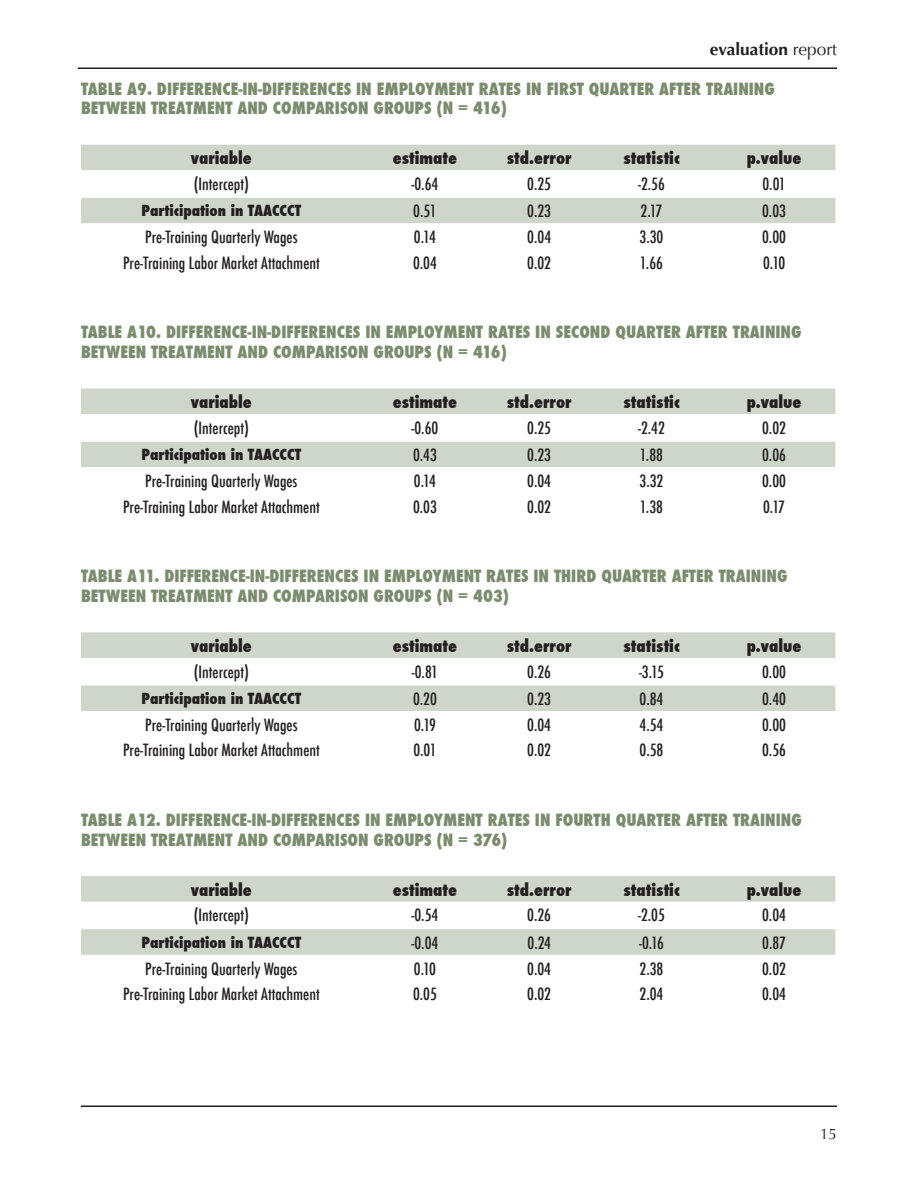
<style>
.page{position:relative;width:918px;height:1188px;background:#fff}
.page>*{position:absolute;margin:0;border:0;box-sizing:border-box;transform-origin:0 0}
.t1{font:700 17.25px "Optima";color:#231f20}
.t2{font:500 condensed 16.5px "Futura";color:#231f20}
.t3{font:800 condensed 16.5px/19.8px "Futura";color:#7b8c6e}
.t4{font:800 condensed 16.5px "Futura";color:#231f20}
.t5{font:800 condensed 15px "Futura";color:#231f20}
.t6{font:15px "Optima";color:#231f20}
.s1{font-weight:400}
</style>
<div class="page">
<hr style="left:81px;top:1106px;width:756px;height:1px;background:#231f20">
<hr style="left:78px;top:68px;width:759px;height:1px;background:#231f20">
<div style="left:81px;top:145px;width:754px;height:25px;background:#ced5c9"></div>
<div style="left:81px;top:198px;width:754px;height:25px;background:#ced5c9"></div>
<div style="left:81px;top:389px;width:754px;height:25px;background:#ced5c9"></div>
<div style="left:81px;top:441px;width:754px;height:26px;background:#ced5c9"></div>
<div style="left:81px;top:632px;width:754px;height:26px;background:#ced5c9"></div>
<div style="left:81px;top:685px;width:754px;height:26px;background:#ced5c9"></div>
<div style="left:81px;top:876px;width:754px;height:26px;background:#ced5c9"></div>
<svg style="left:81px;top:929px;width:754px;height:26px;background:#cfd5ca"></svg>
<p class="t1" style="left:710px;top:39px;width:129px">evaluation <span class="s1">report</span></p>
<p class="t3" style="left:81px;top:79px;width:696px">TABLE A9. DIFFERENCE-IN-DIFFERENCES IN EMPLOYMENT RATES IN FIRST QUARTER AFTER TRAINING<br>BETWEEN TREATMENT AND COMPARISON GROUPS (N = 416)</p>
<p class="t4" style="left:191px;top:147px;width:62px">variable</p>
<p class="t4" style="left:393px;top:147px;width:66px">estimate</p>
<p class="t4" style="left:507px;top:147px;width:66px">std.error</p>
<p class="t4" style="left:623px;top:147px;width:58px">statistic</p>
<p class="t4" style="left:747px;top:147px;width:56px">p.value</p>
<p class="t2" style="left:194px;top:173px;width:57px">(Intercept)</p>
<p class="t2" style="left:412px;top:173px;width:28px">-0.64</p>
<p class="t2" style="left:527px;top:173px;width:25px">0.25</p>
<p class="t2" style="left:638px;top:173px;width:28px">-2.56</p>
<p class="t2" style="left:762px;top:173px;width:25px">0.01</p>
<p class="t5" style="left:142px;top:200px;width:161px">Participation in TAACCCT</p>
<p class="t2" style="left:413px;top:201px;width:25px">0.51</p>
<p class="t2" style="left:527px;top:201px;width:25px">0.23</p>
<p class="t2" style="left:641px;top:201px;width:23px">2.17</p>
<p class="t2" style="left:762px;top:201px;width:25px">0.03</p>
<p class="t2" style="left:145px;top:226px;width:154px">Pre-Training Quarterly Wages</p>
<p class="t2" style="left:414px;top:226px;width:24px">0.14</p>
<p class="t2" style="left:527px;top:226px;width:25px">0.04</p>
<p class="t2" style="left:640px;top:226px;width:25px">3.30</p>
<p class="t2" style="left:762px;top:226px;width:25px">0.00</p>
<p class="t2" style="left:123px;top:252px;width:198px">Pre-Training Labor Market Attachment</p>
<p class="t2" style="left:413px;top:252px;width:25px">0.04</p>
<p class="t2" style="left:527px;top:252px;width:25px">0.02</p>
<p class="t2" style="left:640px;top:252px;width:25px">1.66</p>
<p class="t2" style="left:763px;top:252px;width:24px">0.10</p>
<p class="t3" style="left:81px;top:323px;width:722px">TABLE A10. DIFFERENCE-IN-DIFFERENCES IN EMPLOYMENT RATES IN SECOND QUARTER AFTER TRAINING<br>BETWEEN TREATMENT AND COMPARISON GROUPS (N = 416)</p>
<p class="t4" style="left:191px;top:391px;width:62px">variable</p>
<p class="t4" style="left:393px;top:391px;width:66px">estimate</p>
<p class="t4" style="left:507px;top:391px;width:66px">std.error</p>
<p class="t4" style="left:623px;top:391px;width:58px">statistic</p>
<p class="t4" style="left:747px;top:391px;width:56px">p.value</p>
<p class="t2" style="left:194px;top:417px;width:57px">(Intercept)</p>
<p class="t2" style="left:412px;top:417px;width:28px">-0.60</p>
<p class="t2" style="left:527px;top:417px;width:25px">0.25</p>
<p class="t2" style="left:638px;top:417px;width:28px">-2.42</p>
<p class="t2" style="left:762px;top:417px;width:25px">0.02</p>
<p class="t5" style="left:142px;top:444px;width:161px">Participation in TAACCCT</p>
<p class="t2" style="left:413px;top:445px;width:25px">0.43</p>
<p class="t2" style="left:527px;top:445px;width:25px">0.23</p>
<p class="t2" style="left:640px;top:445px;width:25px">1.88</p>
<p class="t2" style="left:762px;top:445px;width:25px">0.06</p>
<p class="t2" style="left:145px;top:470px;width:154px">Pre-Training Quarterly Wages</p>
<p class="t2" style="left:414px;top:470px;width:24px">0.14</p>
<p class="t2" style="left:527px;top:470px;width:25px">0.04</p>
<p class="t2" style="left:640px;top:470px;width:25px">3.32</p>
<p class="t2" style="left:762px;top:470px;width:25px">0.00</p>
<p class="t2" style="left:123px;top:496px;width:198px">Pre-Training Labor Market Attachment</p>
<p class="t2" style="left:413px;top:496px;width:25px">0.03</p>
<p class="t2" style="left:527px;top:496px;width:25px">0.02</p>
<p class="t2" style="left:640px;top:496px;width:25px">1.38</p>
<p class="t2" style="left:763px;top:496px;width:23px">0.17</p>
<p class="t3" style="left:81px;top:566px;width:708px">TABLE A11. DIFFERENCE-IN-DIFFERENCES IN EMPLOYMENT RATES IN THIRD QUARTER AFTER TRAINING<br>BETWEEN TREATMENT AND COMPARISON GROUPS (N = 403)</p>
<p class="t4" style="left:191px;top:635px;width:62px">variable</p>
<p class="t4" style="left:393px;top:635px;width:66px">estimate</p>
<p class="t4" style="left:507px;top:635px;width:66px">std.error</p>
<p class="t4" style="left:623px;top:635px;width:58px">statistic</p>
<p class="t4" style="left:747px;top:635px;width:56px">p.value</p>
<p class="t2" style="left:194px;top:661px;width:57px">(Intercept)</p>
<p class="t2" style="left:412px;top:661px;width:28px">-0.81</p>
<p class="t2" style="left:527px;top:661px;width:25px">0.26</p>
<p class="t2" style="left:639px;top:661px;width:26px">-3.15</p>
<p class="t2" style="left:762px;top:661px;width:25px">0.00</p>
<p class="t5" style="left:142px;top:688px;width:161px">Participation in TAACCCT</p>
<p class="t2" style="left:413px;top:688px;width:25px">0.20</p>
<p class="t2" style="left:527px;top:688px;width:25px">0.23</p>
<p class="t2" style="left:640px;top:688px;width:25px">0.84</p>
<p class="t2" style="left:762px;top:688px;width:25px">0.40</p>
<p class="t2" style="left:145px;top:714px;width:154px">Pre-Training Quarterly Wages</p>
<p class="t2" style="left:414px;top:714px;width:23px">0.19</p>
<p class="t2" style="left:527px;top:714px;width:25px">0.04</p>
<p class="t2" style="left:640px;top:714px;width:25px">4.54</p>
<p class="t2" style="left:762px;top:714px;width:25px">0.00</p>
<p class="t2" style="left:123px;top:740px;width:198px">Pre-Training Labor Market Attachment</p>
<p class="t2" style="left:413px;top:740px;width:25px">0.01</p>
<p class="t2" style="left:527px;top:740px;width:25px">0.02</p>
<p class="t2" style="left:640px;top:740px;width:25px">0.58</p>
<p class="t2" style="left:762px;top:740px;width:25px">0.56</p>
<p class="t3" style="left:81px;top:810px;width:722px">TABLE A12. DIFFERENCE-IN-DIFFERENCES IN EMPLOYMENT RATES IN FOURTH QUARTER AFTER TRAINING<br>BETWEEN TREATMENT AND COMPARISON GROUPS (N = 376)</p>
<p class="t4" style="left:191px;top:878px;width:62px">variable</p>
<p class="t4" style="left:393px;top:878px;width:66px">estimate</p>
<p class="t4" style="left:507px;top:878px;width:66px">std.error</p>
<p class="t4" style="left:623px;top:878px;width:58px">statistic</p>
<p class="t4" style="left:747px;top:878px;width:56px">p.value</p>
<p class="t2" style="left:194px;top:905px;width:57px">(Intercept)</p>
<p class="t2" style="left:412px;top:905px;width:28px">-0.54</p>
<p class="t2" style="left:527px;top:905px;width:25px">0.26</p>
<p class="t2" style="left:638px;top:905px;width:28px">-2.05</p>
<p class="t2" style="left:762px;top:905px;width:25px">0.04</p>
<p class="t5" style="left:142px;top:932px;width:161px">Participation in TAACCCT</p>
<p class="t2" style="left:412px;top:932px;width:28px">-0.04</p>
<p class="t2" style="left:528px;top:932px;width:25px">0.24</p>
<p class="t2" style="left:639px;top:932px;width:26px">-0.16</p>
<p class="t2" style="left:762px;top:932px;width:25px">0.87</p>
<p class="t2" style="left:145px;top:958px;width:154px">Pre-Training Quarterly Wages</p>
<p class="t2" style="left:414px;top:958px;width:24px">0.10</p>
<p class="t2" style="left:527px;top:958px;width:25px">0.04</p>
<p class="t2" style="left:640px;top:958px;width:25px">2.38</p>
<p class="t2" style="left:762px;top:958px;width:25px">0.02</p>
<p class="t2" style="left:123px;top:984px;width:198px">Pre-Training Labor Market Attachment</p>
<p class="t2" style="left:413px;top:984px;width:25px">0.05</p>
<p class="t2" style="left:527px;top:984px;width:25px">0.02</p>
<p class="t2" style="left:640px;top:984px;width:25px">2.04</p>
<p class="t2" style="left:762px;top:984px;width:25px">0.04</p>
<p class="t6" style="left:820px;top:1125px;width:18px">15</p>
</div>
